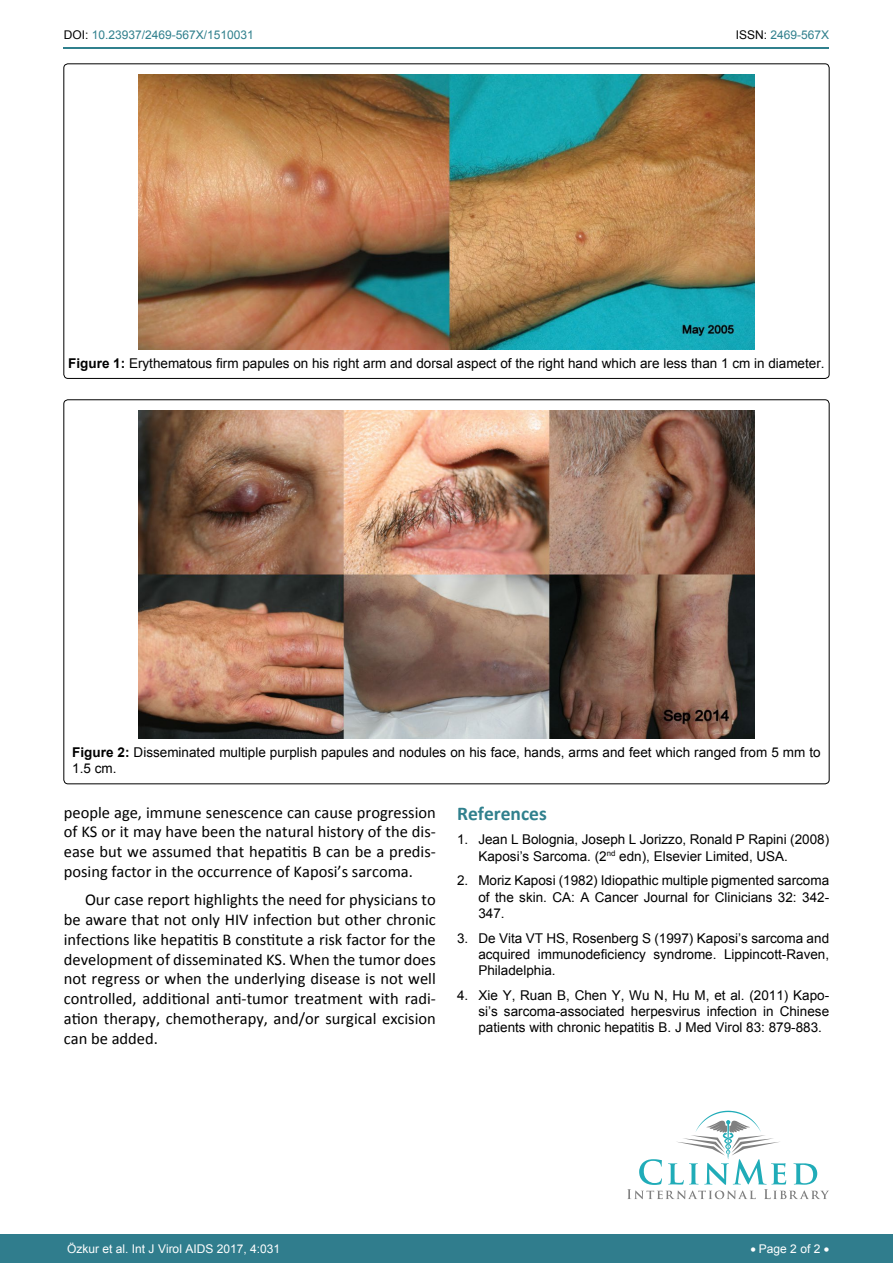
<style>
.page{position:relative;width:893px;height:1263px;background:#fff}
.page>*{position:absolute;margin:0;border:0;box-sizing:border-box;transform-origin:0 0}
.t1{font:700 19.5px "Calibri";color:#30808d}
.t2{font:16.5px/19.8px "Calibri";color:#000;text-align:justify}
.t3{font:13.5px/16.2px "Arial";color:#000;text-align:justify}
.t4{font:12px "Arial";color:#30808d}
.t5{font:12px "Arial";color:#fff}
.s1{color:#000}
.s2{font-weight:700}
</style>
<div class="page">
<div style="left:0;top:1234px;width:893px;height:29px;background:#307d8d"></div>
<hr style="left:64px;top:47px;width:765px;height:2px;background:#30808d">
<img style="left:139px;top:74px;width:615px;height:275px">
<img style="left:139px;top:410px;width:615px;height:329px">
<svg style="left:627px;top:1111px;width:202px;height:88px"></svg>
<p class="t4" style="left:64px;top:27px;width:192px"><span class="s1">DOI:</span> 10.23937/2469-567X/1510031</p>
<p class="t4" style="left:736px;top:27px;width:95px"><span class="s1">ISSN:</span> 2469-567X</p>
<p class="t3" style="left:68px;top:355px;width:758px"><span class="s2">Figure 1:</span> Erythematous firm papules on his right arm and dorsal aspect of the right hand which are less than 1 cm in diameter.</p>
<p class="t3" style="left:72px;top:744px;width:750px"><span class="s2">Figure 2:</span> Disseminated multiple purplish papules and nodules on his face, hands, arms and feet which ranged from 5 mm to<br>1.5 cm.</p>
<p class="t2" style="left:64px;top:802px;width:374px">people age, immune senescence can cause progression of KS or it may have been the natural history of the dis&shy;ease but we assumed that hepatitis B can be a predis&shy;posing factor in the occurrence of Kaposi’s sarcoma.</p>
<p class="t2" style="left:64px;top:890px;width:374px;text-indent:21px">Our case report highlights the need for physicians to be aware that not only HIV infection but other chronic infections like hepatitis B constitute a risk factor for the development of disseminated KS. When the tumor does not regress or when the underlying disease is not well controlled, additional anti-tumor treatment with radi&shy;ation therapy, chemotherapy, and/or surgical excision can be added.</p>
<h1 class="t1" style="left:457px;top:801px;width:91px">References</h1>
<p class="t3" style="left:478px;top:832px;width:352px;text-indent:-21px">1. Jean L Bolognia, Joseph L Jorizzo, Ronald P Rapini (2008)<br>Kaposi’s Sarcoma. (2<sup>nd</sup> edn), Elsevier Limited, USA.</p>
<p class="t3" style="left:478px;top:873px;width:352px;text-indent:-21px">2. Moriz Kaposi (1982) Idiopathic multiple pigmented sarcoma of the skin. CA: A Cancer Journal for Clinicians 32: 342- 347.</p>
<p class="t3" style="left:478px;top:930px;width:352px;text-indent:-21px">3. De Vita VT HS, Rosenberg S (1997) Kaposi’s sarcoma and acquired immunodeficiency syndrome. Lippincott-Raven, Philadelphia.</p>
<p class="t3" style="left:478px;top:987px;width:352px;text-indent:-21px">4. Xie Y, Ruan B, Chen Y, Wu N, Hu M, et al. (2011) Kapo&shy;si’s sarcoma-associated herpesvirus infection in Chinese patients with chronic hepatitis B. J Med Virol 83: 879-883.</p>
<p class="t5" style="left:67px;top:1241px;width:214px">Özkur et al. Int J Virol AIDS 2017, 4:031</p>
<p class="t5" style="left:750px;top:1241px;width:80px">• Page 2 of 2 •</p>
</div>
